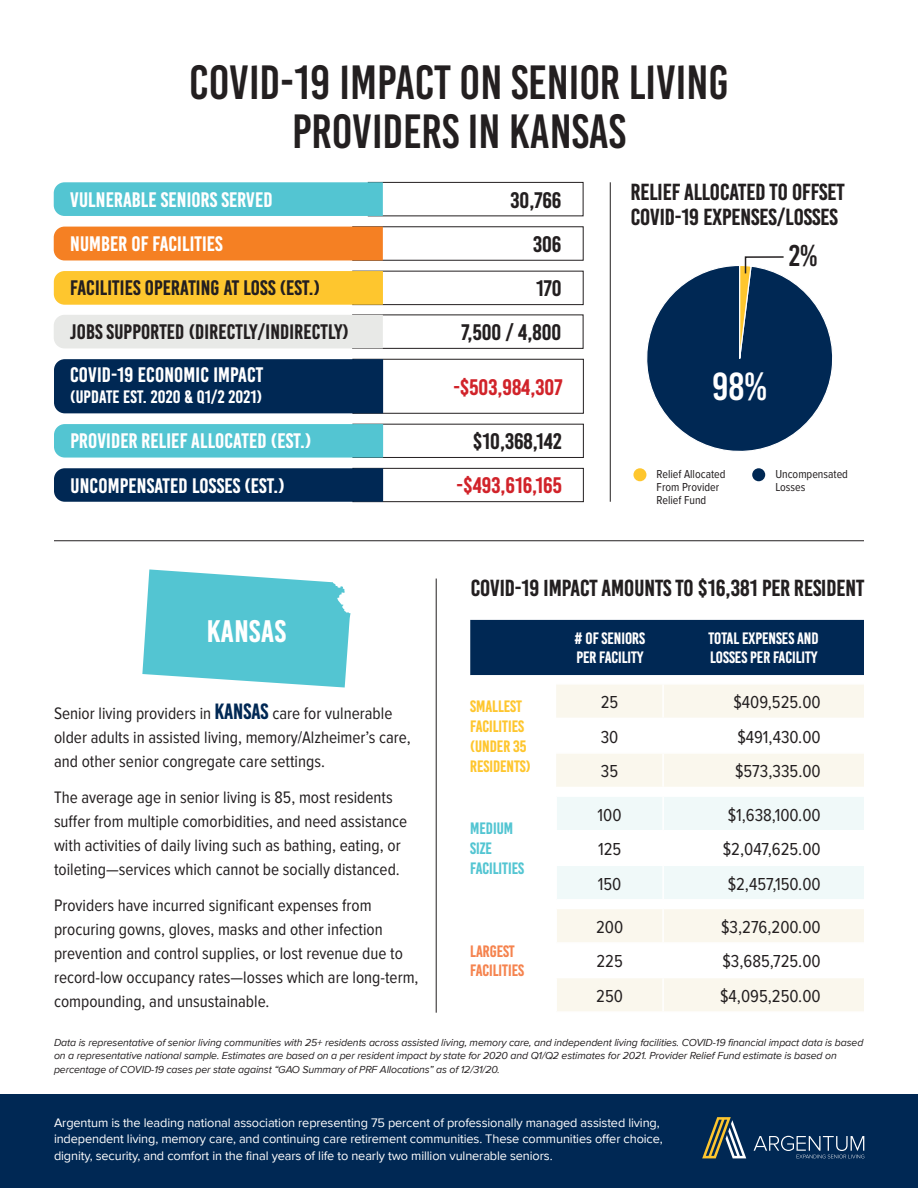
<style>
.page{position:relative;width:918px;height:1188px;background:#fff}
.page>*{position:absolute;margin:0;border:0;box-sizing:border-box;transform-origin:0 0}
.t1{font:48px/49.5px "Base One";color:#231f20;text-align:center}
.t2{font:39px "Base One";color:#fff}
.Info_Text{font:700 31.2px "Base One";letter-spacing:.02em;color:#fff}
.t3{font:30px "Base One";color:#231f20}
.t4{font:700 23.25px/25.5px "Base One";color:#231f20}
.Data{font:700 22.5px "Base One";color:#231f20}
.Data-2{font:700 22.5px "Base One";color:#d1232a}
.t5{font:700 21px "Base One";letter-spacing:.01em;color:#fff}
.t6{font:700 21px "Base One";letter-spacing:.01em;color:#231f20}
.t7{font:18px "Proxima Nova Cond";color:#231f20}
.t8{font:700 18px "Base One";letter-spacing:.01em;color:#fff}
.Info_Text-2{font:17.25px/24px "Proxima Nova Cond";color:#231f20}
.t9{font:700 16.5px/19.5px "Base One";color:#fff}
.t10{font:700 16.5px/19.8px "Base One";color:#fec62e}
.t11{font:700 16.5px/19.8px "Base One";color:#53c5d2}
.t12{font:700 16.5px/19.8px "Base One";color:#f5834e}
.t13{font:12.75px/16.5px "Proxima Nova";letter-spacing:-.01em;color:#fff}
.Body_Copy_Black{font:12px/12.9px "Proxima Nova Cond";color:#231f20}
.Sources{font:italic 10.5px/13.5px "Proxima Nova";letter-spacing:-.01em;color:#231f20}
.s1{font-family:"Base One";font-weight:700;font-size:22.05px;color:#002854}
</style>
<div class="page">
<svg style="left:142px;top:569px;width:209px;height:119px;background:#6eced9"></svg>
<div style="left:0;top:1094px;width:918px;height:94px;background:#002854"></div>
<hr style="left:610px;top:182px;width:1px;height:320px;background:#231f20">
<div style="left:353px;top:359px;width:230px;height:54px;border:1px solid #231f20"></div>
<div style="left:368px;top:182px;width:215px;height:34px;border:1px solid #231f20"></div>
<div style="left:54px;top:182px;width:329px;height:34px;background:#53c5d2"></div>
<div style="left:54px;top:227px;width:329px;height:33px;background:#f58023"></div>
<div style="left:353px;top:271px;width:230px;height:34px;border:1px solid #231f20"></div>
<div style="left:54px;top:271px;width:329px;height:34px;background:#fec62e"></div>
<div style="left:54px;top:315px;width:329px;height:33px;background:#e8e9e7"></div>
<div style="left:54px;top:359px;width:329px;height:54px;background:#002854"></div>
<div style="left:353px;top:424px;width:230px;height:34px;border:1px solid #231f20"></div>
<div style="left:54px;top:424px;width:329px;height:34px;background:#53c5d2"></div>
<div style="left:353px;top:468px;width:230px;height:34px;border:1px solid #231f20"></div>
<div style="left:54px;top:468px;width:329px;height:34px;background:#002854"></div>
<svg style="left:702px;top:1117px;width:44px;height:41px"></svg>
<svg style="left:754px;top:1136px;width:110px;height:22px"></svg>
<div style="left:633px;top:468px;width:13px;height:13px;background:#fec62e;border-radius:50%"></div>
<div style="left:752px;top:468px;width:13px;height:13px;background:#002854;border-radius:50%"></div>
<svg style="left:646px;top:256px;width:187px;height:196px"></svg>
<hr style="left:54px;top:540px;width:810px;height:1px;background:#231f20">
<hr style="left:436px;top:579px;width:1px;height:434px;background:#231f20">
<div style="left:470px;top:620px;width:394px;height:55px;background:#002854"></div>
<svg style="left:556px;top:685px;width:308px;height:326px;fill:#faf7ed"></svg>
<div style="left:470px;top:788px;width:394px;height:8px;background:#fff"></div>
<svg style="left:557px;top:797px;width:307px;height:102px"></svg>
<hr style="left:662px;top:685px;width:2px;height:33px;background:#fff">
<hr style="left:555px;top:718px;width:108px;height:1px;background:#fff">
<hr style="left:555px;top:719px;width:2px;height:33px;background:#fff">
<hr style="left:663px;top:718px;width:201px;height:1px;background:#fff">
<hr style="left:662px;top:719px;width:2px;height:33px;background:#fff">
<hr style="left:555px;top:752px;width:108px;height:2px;background:#fff">
<hr style="left:663px;top:752px;width:201px;height:2px;background:#fff">
<hr style="left:662px;top:754px;width:2px;height:33px;background:#fff">
<hr style="left:556px;top:787px;width:107px;height:1px;background:#fff">
<hr style="left:663px;top:787px;width:201px;height:1px;background:#fff">
<hr style="left:556px;top:795px;width:107px;height:2px;background:#fff">
<hr style="left:555px;top:797px;width:2px;height:33px;background:#fff">
<hr style="left:663px;top:795px;width:201px;height:2px;background:#fff">
<hr style="left:662px;top:797px;width:2px;height:33px;background:#fff">
<hr style="left:555px;top:830px;width:108px;height:1px;background:#fff">
<hr style="left:555px;top:831px;width:2px;height:34px;background:#fff">
<hr style="left:663px;top:830px;width:201px;height:1px;background:#fff">
<hr style="left:662px;top:831px;width:2px;height:34px;background:#fff">
<hr style="left:555px;top:865px;width:108px;height:1px;background:#fff">
<hr style="left:555px;top:866px;width:2px;height:33px;background:#fff">
<hr style="left:663px;top:865px;width:201px;height:1px;background:#fff">
<hr style="left:662px;top:866px;width:2px;height:33px;background:#fff">
<hr style="left:556px;top:899px;width:107px;height:2px;background:#fff">
<hr style="left:663px;top:899px;width:201px;height:2px;background:#fff">
<hr style="left:556px;top:908px;width:107px;height:1px;background:#fff">
<hr style="left:555px;top:909px;width:2px;height:33px;background:#fff">
<hr style="left:663px;top:908px;width:201px;height:1px;background:#fff">
<hr style="left:662px;top:909px;width:2px;height:33px;background:#fff">
<hr style="left:555px;top:942px;width:108px;height:2px;background:#fff">
<hr style="left:555px;top:944px;width:2px;height:33px;background:#fff">
<hr style="left:663px;top:942px;width:201px;height:2px;background:#fff">
<hr style="left:662px;top:944px;width:2px;height:33px;background:#fff">
<hr style="left:555px;top:977px;width:108px;height:1px;background:#fff">
<hr style="left:555px;top:978px;width:2px;height:33px;background:#fff">
<hr style="left:663px;top:977px;width:201px;height:1px;background:#fff">
<hr style="left:662px;top:978px;width:2px;height:33px;background:#fff">
<p class="t1" style="left:189px;top:58px;width:541px">COVID-19 IMPACT ON SENIOR LIVING<br>PROVIDERS IN KANSAS</p>
<p class="t5" style="left:70px;top:188px;width:204px">VULNERABLE SENIORS SERVED</p>
<p class="Data" style="left:511px;top:188px;width:52px">30,766</p>
<p class="t5" style="left:70px;top:233px;width:154px">NUMBER OF FACILITIES</p>
<p class="Data" style="left:533px;top:232px;width:30px">306</p>
<p class="t6" style="left:70px;top:277px;width:251px">FACILITIES OPERATING AT LOSS (EST.)</p>
<p class="Data" style="left:536px;top:276px;width:27px">170</p>
<p class="t6" style="left:70px;top:321px;width:280px">JOBS SUPPORTED (DIRECTLY/INDIRECTLY)</p>
<p class="Data" style="left:462px;top:320px;width:101px">7,500 / 4,800</p>
<p class="t5" style="left:70px;top:364px;width:195px">COVID-19 ECONOMIC IMPACT</p>
<p class="t8" style="left:70px;top:387px;width:194px">(UPDATE EST. 2020 &amp; Q1/2 2021)</p>
<p class="t5" style="left:70px;top:430px;width:242px">PROVIDER RELIEF ALLOCATED (EST.)</p>
<p class="Data" style="left:473px;top:429px;width:90px">$10,368,142</p>
<p class="t5" style="left:70px;top:474px;width:216px">UNCOMPENSATED LOSSES (EST.)</p>
<p class="Data-2" style="left:456px;top:474px;width:107px">-$493,616,165</p>
<p class="Data-2" style="left:453px;top:375px;width:110px">-$503,984,307</p>
<p class="t4" style="left:631px;top:179px;width:215px">RELIEF ALLOCATED TO OFFSET<br>COVID-19 EXPENSES/LOSSES</p>
<p class="t3" style="left:789px;top:240px;width:30px">2%</p>
<p class="t2" style="left:712px;top:365px;width:57px">98%</p>
<p class="Body_Copy_Black" style="left:657px;top:468px;width:70px">Relief Allocated<br>From Provider<br>Relief Fund</p>
<p class="Body_Copy_Black" style="left:775px;top:468px;width:74px">Uncompensated<br>Losses</p>
<p class="Info_Text" style="left:207px;top:614px;width:80px">KANSAS</p>
<p class="t4" style="left:471px;top:575px;width:395px">COVID-19 IMPACT AMOUNTS TO $16,381 PER RESIDENT</p>
<p class="t9" style="left:574px;top:629px;width:72px"># OF SENIORS<br>PER FACILITY</p>
<p class="t9" style="left:709px;top:629px;width:112px">TOTAL EXPENSES AND<br>LOSSES PER FACILITY</p>
<p class="t10" style="left:470px;top:697px;width:62px">SMALLEST<br>FACILITIES (UNDER 35<br>RESIDENTS)</p>
<p class="t7" style="left:601px;top:692px;width:19px">25</p>
<p class="t7" style="left:733px;top:692px;width:89px">$409,525.00</p>
<p class="Info_Text-2" style="left:54px;top:702px;width:358px">Senior living providers in <span class="s1">KANSAS</span> care for vulnerable older adults in assisted living, memory/Alzheimer’s care, and other senior congregate care settings.</p>
<p class="Info_Text-2" style="left:54px;top:786px;width:355px">The average age in senior living is 85, most residents suffer from multiple comorbidities, and need assistance with activities of daily living such as bathing, eating, or toileting—services which cannot be socially distanced.</p>
<p class="Info_Text-2" style="left:54px;top:894px;width:366px">Providers have incurred significant expenses from procuring gowns, gloves, masks and other infection prevention and control supplies, or lost revenue due to record-low occupancy rates—losses which are long-term, compounding, and unsustainable.</p>
<p class="t7" style="left:601px;top:727px;width:19px">30</p>
<p class="t7" style="left:737px;top:727px;width:85px">$491,430.00</p>
<p class="t7" style="left:601px;top:761px;width:19px">35</p>
<p class="t7" style="left:735px;top:761px;width:87px">$573,335.00</p>
<p class="t7" style="left:598px;top:805px;width:26px">100</p>
<p class="t7" style="left:728px;top:805px;width:95px">$1,638,100.00</p>
<p class="t7" style="left:598px;top:839px;width:25px">125</p>
<p class="t7" style="left:723px;top:839px;width:100px">$2,047,625.00</p>
<p class="t7" style="left:598px;top:874px;width:25px">150</p>
<p class="t7" style="left:728px;top:874px;width:95px">$2,457,150.00</p>
<p class="t11" style="left:470px;top:819px;width:55px">MEDIUM<br>SIZE<br>FACILITIES</p>
<p class="t7" style="left:596px;top:917px;width:29px">200</p>
<p class="t7" style="left:721px;top:917px;width:101px">$3,276,200.00</p>
<p class="t7" style="left:596px;top:951px;width:28px">225</p>
<p class="t7" style="left:723px;top:951px;width:100px">$3,685,725.00</p>
<p class="t7" style="left:596px;top:986px;width:28px">250</p>
<p class="t7" style="left:720px;top:986px;width:102px">$4,095,250.00</p>
<p class="Sources" style="left:54px;top:1036px;width:811px">Data is representative of senior living communities with 25+ residents across assisted living, memory care, and independent living facilities. COVID-19 financial impact data is based on a representative national sample. Estimates are based on a per resident impact by state for 2020 and Q1/Q2 estimates for 2021. Provider Relief Fund estimate is based on percentage of COVID-19 cases per state against “GAO Summary of PRF Allocations” as of 12/31/20.</p>
<p class="t12" style="left:470px;top:941px;width:55px">LARGEST<br>FACILITIES</p>
<p class="t13" style="left:54px;top:1114px;width:610px">Argentum is the leading national association representing 75 percent of professionally managed assisted living, independent living, memory care, and continuing care retirement communities. These communities offer choice, dignity, security, and comfort in the final years of life to nearly two million vulnerable seniors.</p>
</div>
